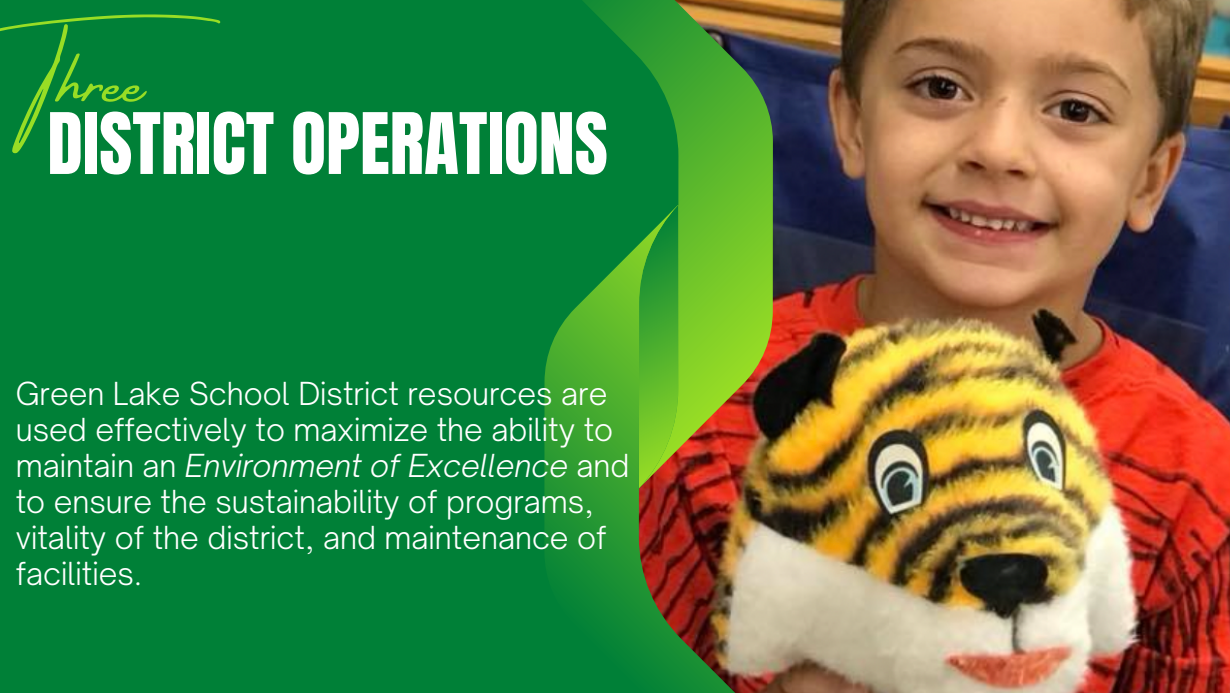
<style>
.page{position:relative;width:1230px;height:693px;background:#008037}
.page>*{position:absolute;margin:0;border:0;box-sizing:border-box;transform-origin:0 0}
.t1{font:72px "Anton";color:#fff}
.t2{font:72px "Amsterdam Four";color:#98dd25}
.t3{font:300 30.4px/36px "Open Sauce One";color:#fff}
.s1{font-style:italic}
</style>
<div class="page">
<img style="left:766px;top:0;width:464px;height:693px">
<svg style="left:583px;top:0;width:190px;height:488px"></svg>
<img style="left:544px;top:205px;width:222px;height:488px">
<p class="t2" style="left:34px;top:42px;width:237px">Three</p>
<p class="t1" style="left:47px;top:92px;width:562px">DISTRICT OPERATIONS</p>
<p class="t3" style="left:16px;top:375px;width:615px">Green Lake School District resources are used effectively to maximize the ability to maintain an <span class="s1">Environment of Excellence</span> and to ensure the sustainability of programs, vitality of the district, and maintenance of facilities.</p>
</div>
